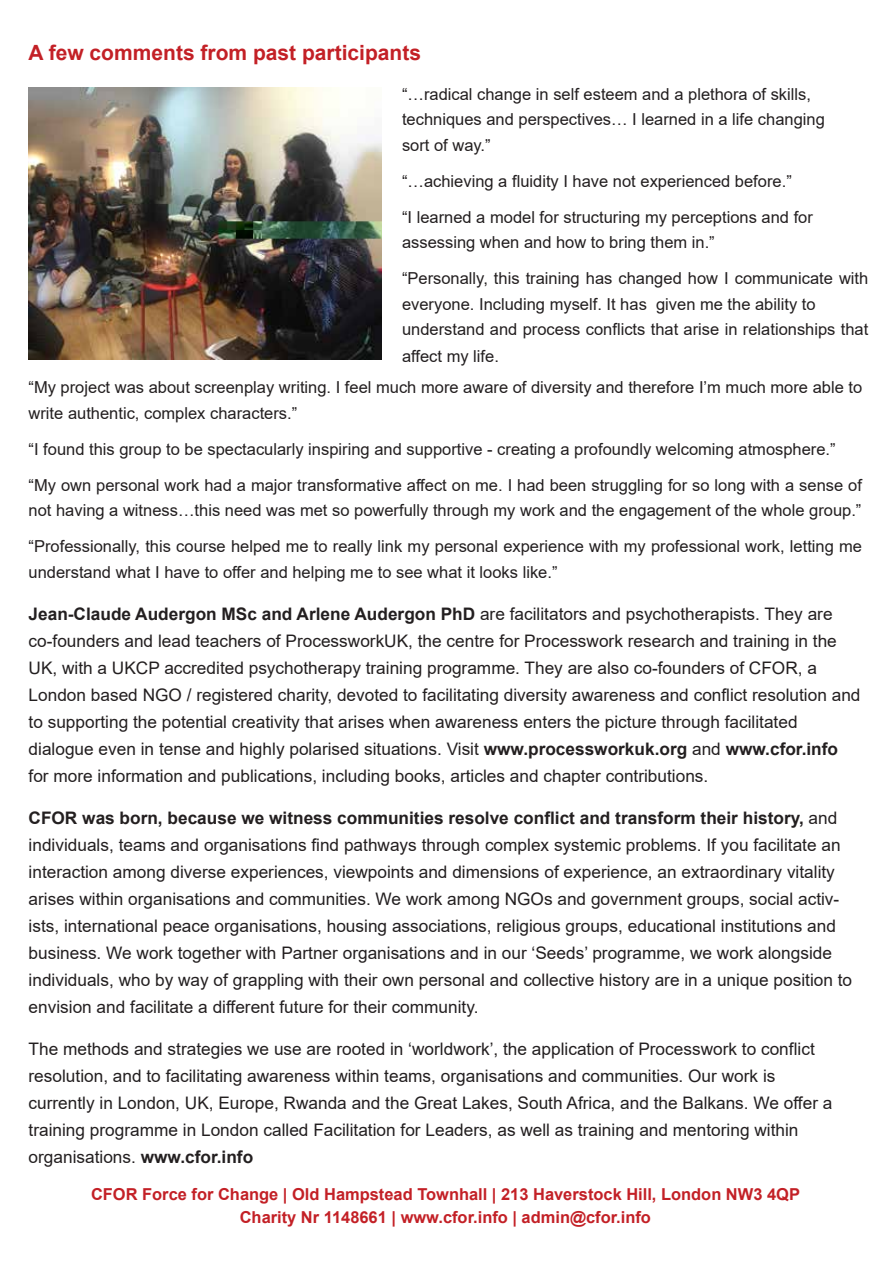
<style>
.page{position:relative;width:893px;height:1263px;background:#fff}
.page>*{position:absolute;margin:0;border:0;box-sizing:border-box;transform-origin:0 0}
.t1{font:700 21px "Arial";color:#c32026}
.t2{font:17.25px/27px "Arial";color:#231f20}
.t3{font:16.5px/25.5px "Arial";color:#231f20}
.t4{font:700 16.5px/22.6px "Arial";color:#c32026;text-align:center}
.s1{font-weight:700}
</style>
<div class="page">
<img style="left:29px;top:88px;width:352px;height:272px">
<p class="t1" style="left:29px;top:38px;width:394px">A few comments from past participants</p>
<p class="t3" style="left:402px;top:81px;width:424px">“…radical change in self esteem and a plethora of skills, techniques and perspectives… I learned in a life changing sort of way.”</p>
<p class="t3" style="left:402px;top:163px;width:412px;line-height:36px">“…achieving a fluidity I have not experienced before.”<br>“I learned a model for structuring my perceptions and for</p>
<p class="t3" style="left:402px;top:224px;width:468px;line-height:36px">assessing when and how to bring them in.”<br>“Personally, this training has changed how I communicate with</p>
<p class="t3" style="left:402px;top:291px;width:468px">everyone. Including myself. It has given me the ability to understand and process conflicts that arise in relationships that</p>
<p class="t3" style="left:402px;top:343px;width:98px">affect my life.</p>
<p class="t3" style="left:29px;top:375px;width:835px">“My project was about screenplay writing. I feel much more aware of diversity and therefore I’m much more able to write authentic, complex characters.”</p>
<p class="t3" style="left:29px;top:431px;width:835px;line-height:36px">“I found this group to be spectacularly inspiring and supportive - creating a profoundly welcoming atmosphere.” “My own personal work had a major transformative affect on me. I had been struggling for so long with a sense of</p>
<p class="t3" style="left:29px;top:492px;width:835px;line-height:36px">not having a witness…this need was met so powerfully through my work and the engagement of the whole group.” “Professionally, this course helped me to really link my personal experience with my professional work, letting me</p>
<p class="t3" style="left:29px;top:559px;width:530px">understand what I have to offer and helping me to see what it looks like.”</p>
<p class="t2" style="left:29px;top:600px;width:833px"><span class="s1">Jean-Claude Audergon MSc and Arlene Audergon PhD</span> are facilitators and psychotherapists. They are co-founders and lead teachers of ProcessworkUK, the centre for Processwork research and training in the UK, with a UKCP accredited psychotherapy training programme. They are also co-founders of CFOR, a London based NGO / registered charity, devoted to facilitating diversity awareness and conflict resolution and to supporting the potential creativity that arises when awareness enters the picture through facilitated dialogue even in tense and highly polarised situations. Visit <span class="s1">www.processworkuk.org</span> and <span class="s1">www.cfor.info </span>for more information and publications, including books, articles and chapter contributions.</p>
<p class="t2" style="left:29px;top:804px;width:825px"><span class="s1">CFOR was born, because we witness communities resolve conflict and transform their history,</span> and individuals, teams and organisations find pathways through complex systemic problems. If you facilitate an interaction among diverse experiences, viewpoints and dimensions of experience, an extraordinary vitality arises within organisations and communities. We work among NGOs and government groups, social activ&shy;ists, international peace organisations, housing associations, religious groups, educational institutions and business. We work together with Partner organisations and in our ‘Seeds’ programme, we work alongside individuals, who by way of grappling with their own personal and collective history are in a unique position to envision and facilitate a different future for their community.</p>
<p class="t2" style="left:29px;top:1035px;width:805px">The methods and strategies we use are rooted in ‘worldwork’, the application of Processwork to conflict resolution, and to facilitating awareness within teams, organisations and communities. Our work is currently in London, UK, Europe, Rwanda and the Great Lakes, South Africa, and the Balkans. We offer a training programme in London called Facilitation for Leaders, as well as training and mentoring within organisations. <span class="s1">www.cfor.info</span></p>
<p class="t4" style="left:91px;top:1183px;width:710px">CFOR Force for Change | Old Hampstead Townhall | 213 Haverstock Hill, London NW3 4QP<br>Charity Nr 1148661 | www.cfor.info | admin@cfor.info</p>
</div>
